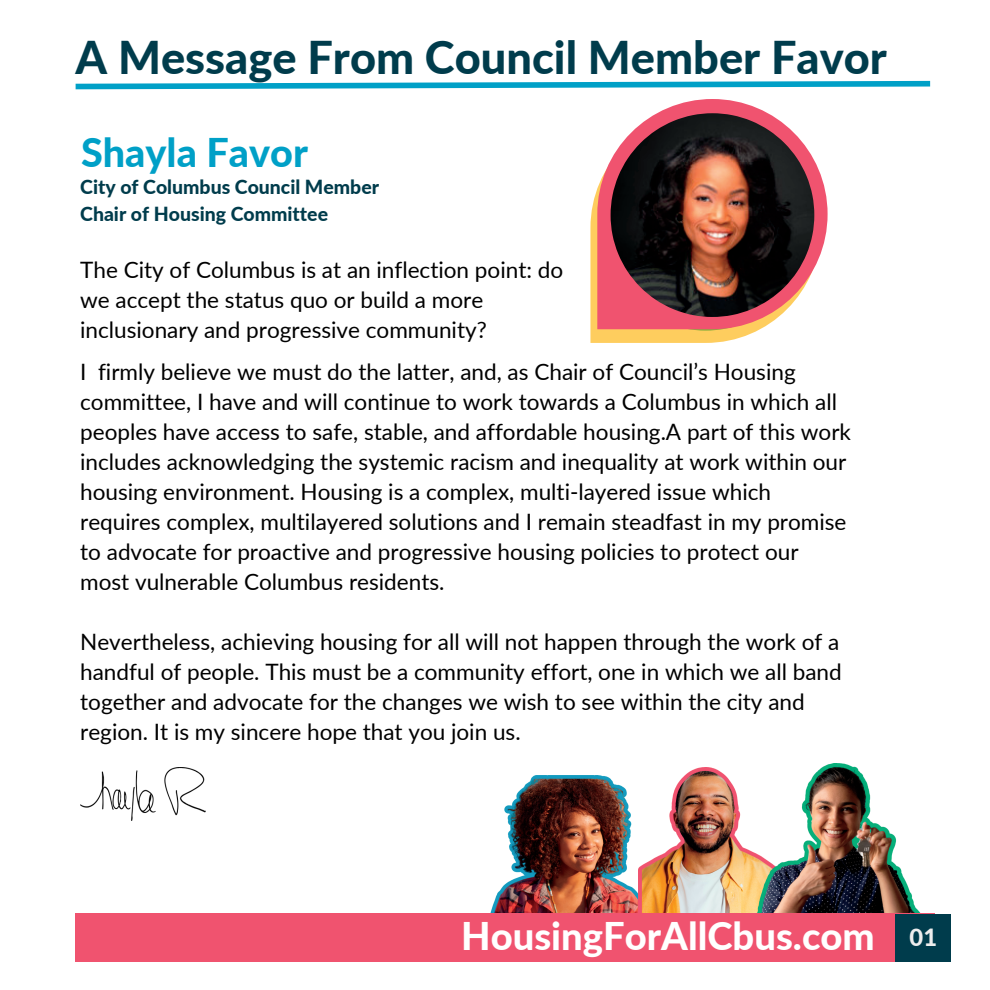
<style>
.page{position:relative;width:990px;height:990px;background:#fff}
.page>*{position:absolute;margin:0;border:0;box-sizing:border-box;transform-origin:0 0}
.t1{font:800 45.25px "Lato";color:#003c4c}
.t2{font:800 39.5px "Lato";color:#00a0c7}
.t3{font:800 38.25px "Lato";color:#fff}
.t4{font:800 23.75px "Lato";color:#ededed}
.t5{font:22.5px/30px "Lato";color:#000}
.t6{font:800 19.5px "Lato";color:#003c4c}
</style>
<div class="page">
<svg style="left:75px;top:80px;width:856px;height:10px"></svg>
<svg style="left:590px;top:190px;width:169px;height:153px;background:#fcd170"></svg>
<svg style="left:597px;top:99px;width:231px;height:230px"></svg>
<img style="left:611px;top:113px;width:203px;height:204px">
<img style="left:490px;top:776px;width:149px;height:137px">
<img style="left:639px;top:768px;width:118px;height:145px">
<img style="left:757px;top:764px;width:164px;height:149px">
<img style="left:80px;top:768px;width:126px;height:52px">
<div style="left:76px;top:913px;width:859px;height:48px;background:#f0536f"></div>
<div style="left:896px;top:914px;width:55px;height:47px;background:#003c4c"></div>
<p class="t1" style="left:76px;top:29px;width:813px">A Message From Council Member Favor</p>
<p class="t2" style="left:81px;top:128px;width:228px">Shayla Favor</p>
<p class="t6" style="left:80px;top:174px;width:300px">City of Columbus Council Member</p>
<p class="t6" style="left:80px;top:202px;width:249px">Chair of Housing Committee</p>
<p class="t5" style="left:80px;top:254px;width:485px">The City of Columbus is at an inflection point: do we accept the status quo or build a more inclusionary and progressive community?</p>
<p class="t5" style="left:80px;top:357px;width:772px">I firmly believe we must do the latter, and, as Chair of Council’s Housing committee, I have and will continue to work towards a Columbus in which all peoples have access to safe, stable, and affordable housing.A part of this work includes acknowledging the systemic racism and inequality at work within our housing environment. Housing is a complex, multi-layered issue which requires complex, multilayered solutions and I remain steadfast in my promise to advocate for proactive and progressive housing policies to protect our most vulnerable Columbus residents.</p>
<p class="t5" style="left:80px;top:627px;width:763px">Nevertheless, achieving housing for all will not happen through the work of a handful of people. This must be a community effort, one in which we all band together and advocate for the changes we wish to see within the city and region. It is my sincere hope that you join us.</p>
<p class="t3" style="left:461px;top:912px;width:415px">HousingForAllCbus.com</p>
<p class="t4" style="left:910px;top:923px;width:29px">01</p>
</div>
